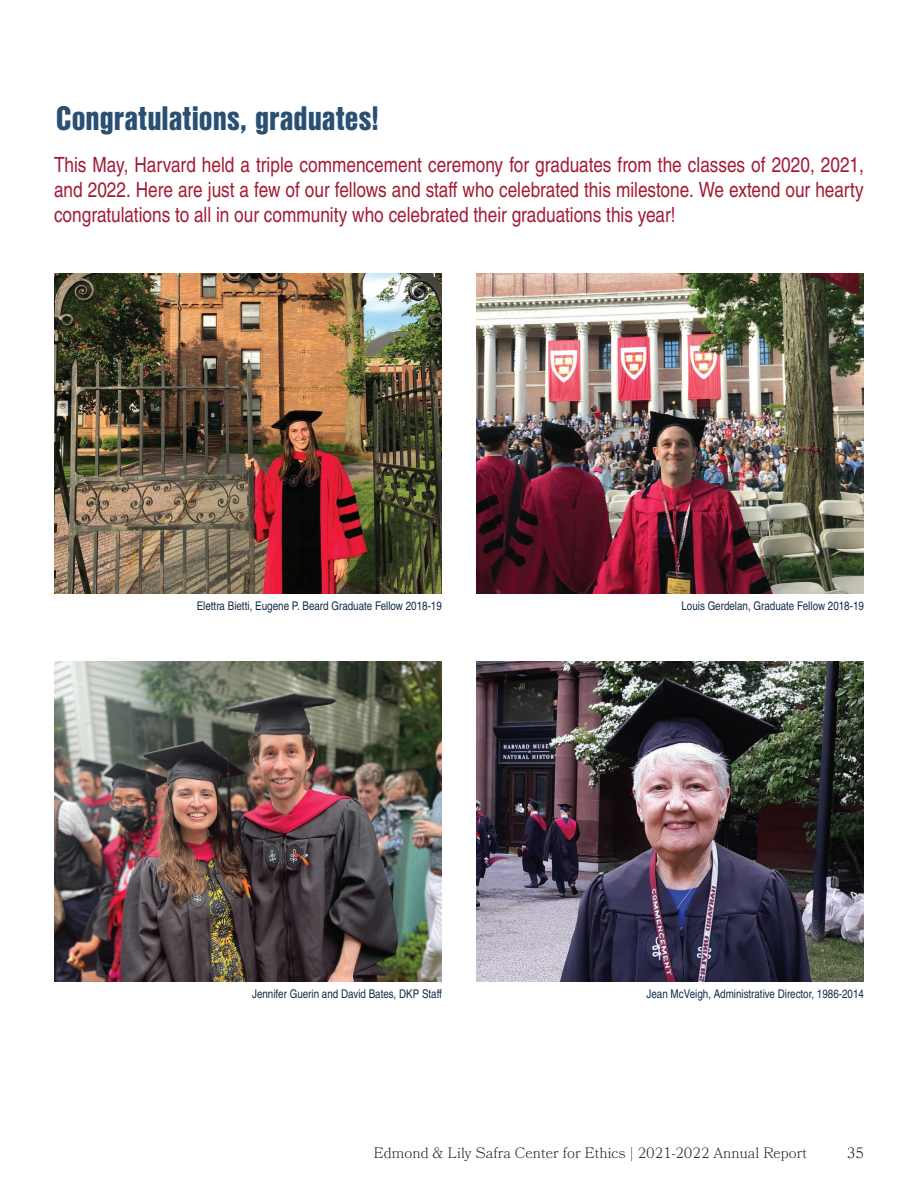
<style>
.page{position:relative;width:918px;height:1188px;background:#fff}
.page>*{position:absolute;margin:0;border:0;box-sizing:border-box;transform-origin:0 0}
.t1{font:900 33px "Nimbus San Con L";color:#294f73}
.t2{font:21px/25.2px "Nimbus San Con L";color:#a31c35;text-align:justify}
.t3{font:300 15px "Bookmania";color:#231f20}
.t4{font:12px "Nimbus San Con L";color:#112b48}
</style>
<div class="page">
<img style="left:54px;top:274px;width:388px;height:320px">
<img style="left:476px;top:662px;width:388px;height:320px">
<img style="left:54px;top:662px;width:388px;height:320px">
<img style="left:476px;top:274px;width:388px;height:320px">
<h1 class="t1" style="left:56px;top:93px;width:324px">Congratulations, graduates!</h1>
<p class="t2" style="left:54px;top:151px;width:812px">This May, Harvard held a triple commencement ceremony for graduates from the classes of 2020, 2021, and 2022. Here are just a few of our fellows and staff who celebrated this milestone. We extend our hearty congratulations to all in our community who celebrated their graduations this year!</p>
<p class="t4" style="left:197px;top:597px;width:247px">Elettra Bietti, Eugene P. Beard Graduate Fellow 2018-19</p>
<p class="t4" style="left:682px;top:597px;width:184px">Louis Gerdelan, Graduate Fellow 2018-19</p>
<p class="t4" style="left:252px;top:985px;width:191px">Jennifer Guerin and David Bates, DKP Staff</p>
<p class="t4" style="left:647px;top:985px;width:219px">Jean McVeigh, Administrative Director, 1986-2014</p>
<p class="t3" style="left:373px;top:1144px;width:435px">Edmond &amp; Lily Safra Center for Ethics | 2021-2022 Annual Report</p>
<p class="t3" style="left:847px;top:1144px;width:19px">35</p>
</div>
